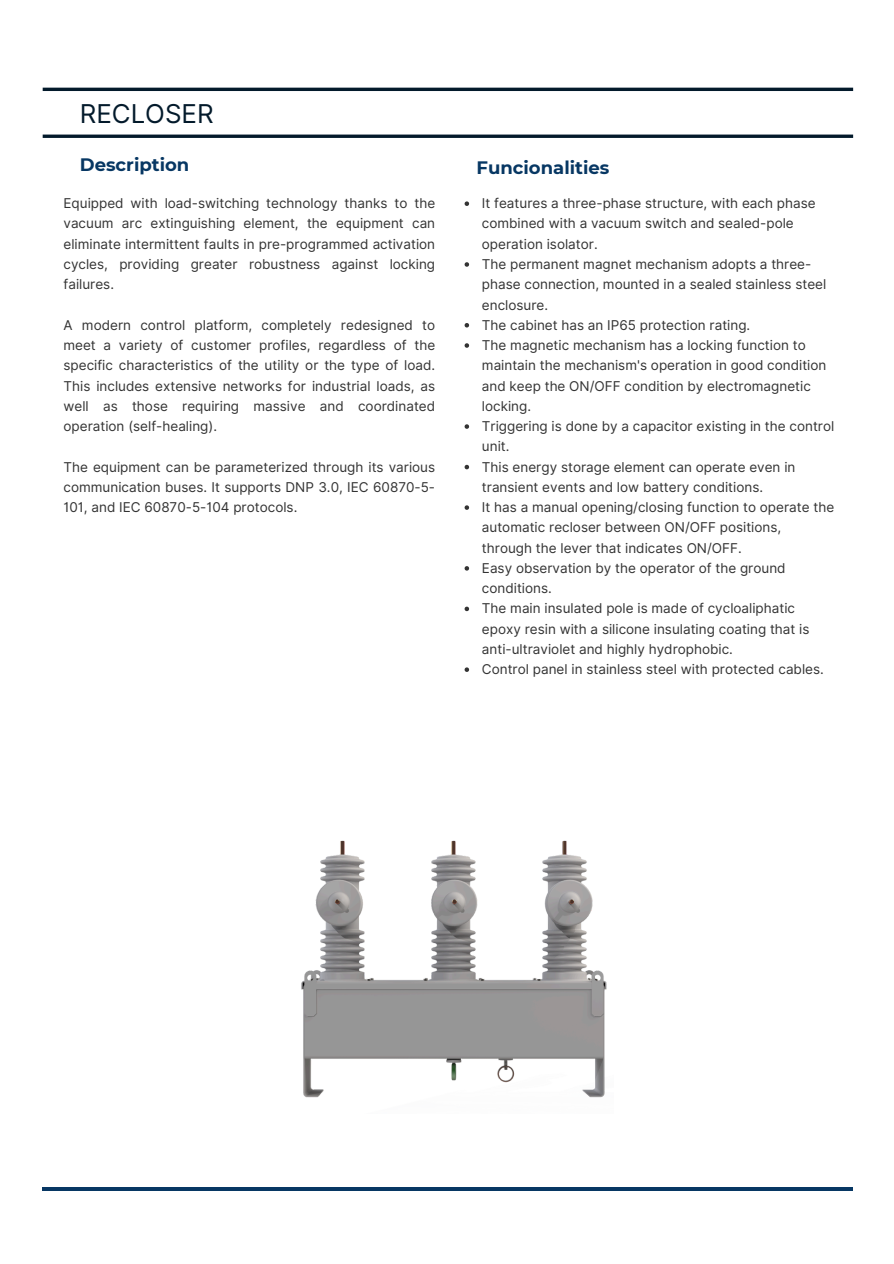
<style>
.page{position:relative;width:894px;height:1264px;background:#fff}
.page>*{position:absolute;margin:0;border:0;box-sizing:border-box;transform-origin:0 0}
.t1{font:25.95px "Inter";color:#031a2b}
.t2{font:700 18px "Montserrat";color:#073763}
.t3{font:13.5px/20.2px "Inter";color:#333}
</style>
<div class="page">
<hr style="left:43px;top:1187px;width:809px;height:3px;background:#073763">
<svg style="left:43px;top:134px;width:809px;height:4px;fill:#0a2131"></svg>
<hr style="left:43px;top:88px;width:809px;height:3px;background:#031a2b">
<svg style="left:464px;top:201px;width:5px;height:5px"></svg>
<svg style="left:464px;top:262px;width:5px;height:5px"></svg>
<svg style="left:464px;top:323px;width:5px;height:4px"></svg>
<svg style="left:464px;top:343px;width:5px;height:5px"></svg>
<svg style="left:464px;top:424px;width:5px;height:5px"></svg>
<svg style="left:464px;top:465px;width:5px;height:4px"></svg>
<svg style="left:464px;top:505px;width:5px;height:5px"></svg>
<svg style="left:464px;top:566px;width:5px;height:4px"></svg>
<svg style="left:464px;top:606px;width:5px;height:5px"></svg>
<svg style="left:464px;top:667px;width:5px;height:5px"></svg>
<img style="left:301px;top:840px;width:306px;height:258px">
<h1 class="t1" style="left:80px;top:98px;width:135px">RECLOSER</h1>
<p class="t2" style="left:80px;top:154px;width:111px">Description</p>
<p class="t2" style="left:476px;top:156px;width:134px">Funcionalities</p>
<h2 class="t3" style="left:63px;top:193px;width:373px;text-align:justify">Equipped with load-switching technology thanks to the vacuum arc extinguishing element, the equipment can eliminate intermittent faults in pre-programmed activation cycles, providing greater robustness against locking failures.</h2>
<h2 class="t3" style="left:63px;top:315px;width:373px;text-align:justify">A modern control platform, completely redesigned to meet a variety of customer profiles, regardless of the specific characteristics of the utility or the type of load.<br>This includes extensive networks for industrial loads, as well as those requiring massive and coordinated operation (self-healing).</h2>
<p class="t3" style="left:63px;top:456px;width:373px;text-align:justify">The equipment can be parameterized through its various communication buses. It supports DNP 3.0, IEC 60870-5- 101, and IEC 60870-5-104 protocols.</p>
<p class="t3" style="left:482px;top:193px;width:335px">It features a three-phase structure, with each phase combined with a vacuum switch and sealed-pole operation isolator.</p>
<p class="t3" style="left:482px;top:254px;width:346px">The permanent magnet mechanism adopts a three&shy;phase connection, mounted in a sealed stainless steel enclosure.</p>
<p class="t3" style="left:482px;top:315px;width:270px">The cabinet has an IP65 protection rating.</p>
<p class="t3" style="left:482px;top:335px;width:346px">The magnetic mechanism has a locking function to maintain the mechanism's operation in good condition and keep the ON/OFF condition by electromagnetic locking.</p>
<p class="t3" style="left:482px;top:416px;width:354px">Triggering is done by a capacitor existing in the control unit.</p>
<p class="t3" style="left:482px;top:456px;width:315px">This energy storage element can operate even in transient events and low battery conditions.</p>
<p class="t3" style="left:482px;top:497px;width:354px">It has a manual opening/closing function to operate the automatic recloser between ON/OFF positions, through the lever that indicates ON/OFF.</p>
<p class="t3" style="left:482px;top:558px;width:305px">Easy observation by the operator of the ground conditions.</p>
<p class="t3" style="left:482px;top:598px;width:329px">The main insulated pole is made of cycloaliphatic epoxy resin with a silicone insulating coating that is anti-ultraviolet and highly hydrophobic.</p>
<p class="t3" style="left:482px;top:659px;width:343px">Control panel in stainless steel with protected cables.</p>
</div>
